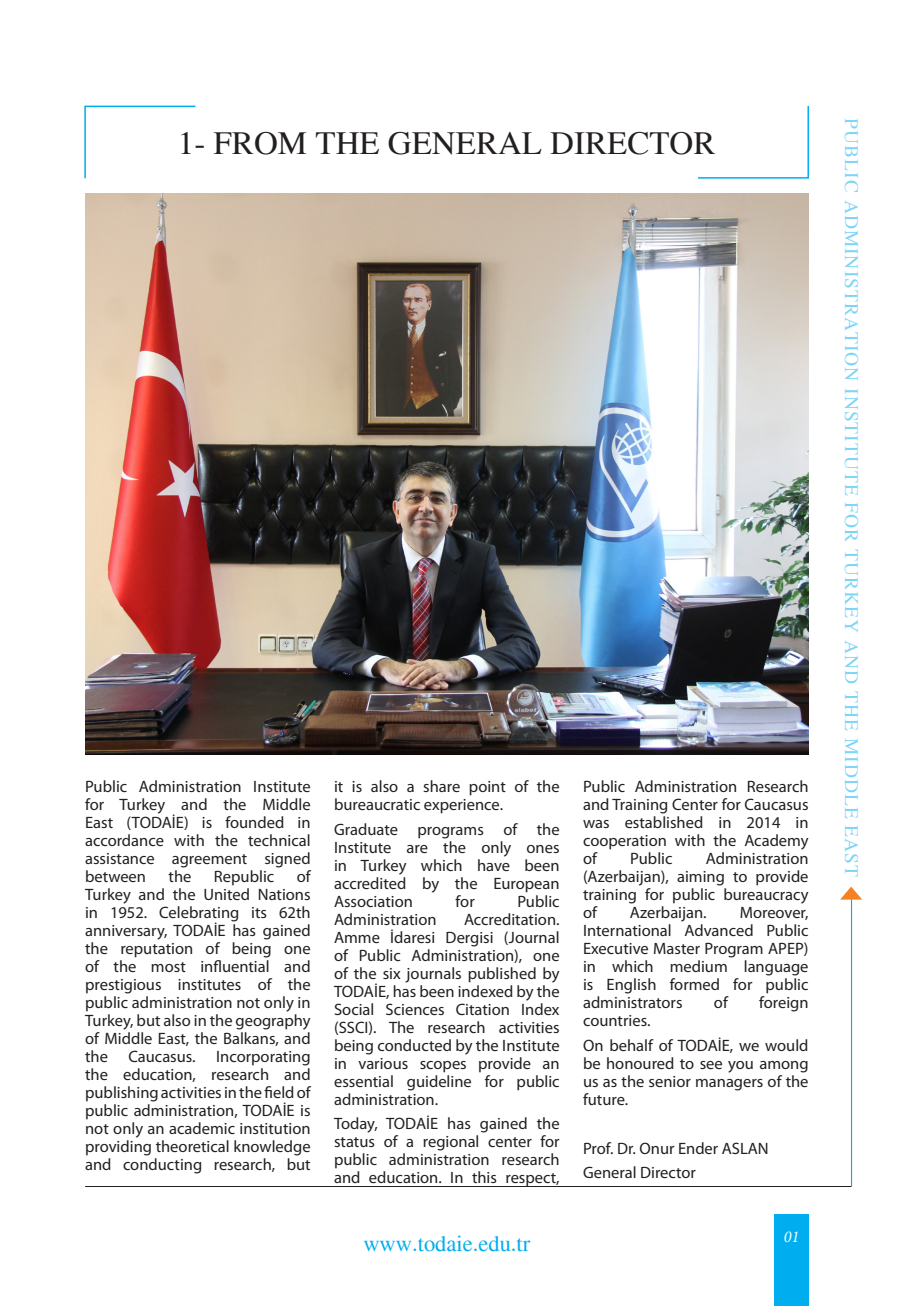
<style>
.page{position:relative;width:915px;height:1306px;background:#fff}
.page>*{position:absolute;margin:0;border:0;box-sizing:border-box;transform-origin:0 0}
.t1{font:33px "Times";color:#231f20}
.t2{font:22.5px "Times";color:#00aeef}
.t3{font:19.5px "Times";letter-spacing:.05em;color:#00aeef}
.t4{font:16.5px/18px "Myriad Pro";color:#231f20;text-align:justify}
.t5{font:italic 16.5px "Minion Pro";color:#fff}
</style>
<div class="page">
<hr style="left:85px;top:1186px;width:765px;height:1px;background:#231f20">
<hr style="left:850px;top:893px;width:1px;height:293px;background:#00aeef">
<svg style="left:840px;top:886px;width:21px;height:13px"></svg>
<div style="left:774px;top:1214px;width:34px;height:91px;background:#00aeef"></div>
<svg style="left:84px;top:105px;width:112px;height:74px"></svg>
<svg style="left:698px;top:106px;width:111px;height:73px"></svg>
<img style="left:85px;top:193px;width:723px;height:561px">
<p class="t1" style="left:178px;top:124px;width:539px">1- FROM THE GENERAL DIRECTOR</p>
<p class="t4" style="left:85px;top:777px;width:227px">Public Administration Institute for Turkey and the Middle East (TODAİE) is founded in accordance with the technical assistance agreement signed between</p>
<p class="t4" style="left:85px;top:867px;width:227px;text-indent:211px">of Turkey and the United Nations in 1952. Celebrating its 62th anniversary, TODAİE has gained the reputation of being one of the most influential and prestigious institutes of the public administration not only in Turkey, but also in the geography of Middle East, the Balkans, and the Caucasus. Incorporating the education, research and publishing activities in the field of public administration, TODAİE is not only an academic institution providing theoretical knowledge and conducting research, but</p>
<p class="t4" style="left:168px;top:867px;width:24px">the</p>
<p class="t4" style="left:214px;top:867px;width:62px">Republic</p>
<p class="t4" style="left:334px;top:777px;width:227px">it is also a share point of the bureaucratic experience.</p>
<p class="t4" style="left:334px;top:819px;width:227px">Graduate programs of the Institute are the only ones in Turkey which have been accredited by the European Association</p>
<p class="t4" style="left:455px;top:891px;width:21px">for</p>
<p class="t4" style="left:517px;top:891px;width:44px">Public</p>
<p class="t4" style="left:334px;top:909px;width:227px;text-indent:130px">Accreditation.<br>Amme İdaresi Dergisi (Journal of Public Administration), one of the six journals published by TODAİE, has been indexed by the Social Sciences Citation Index (SSCI). The research activities being conducted by the Institute in various scopes provide an essential guideline for public administration.</p>
<p class="t4" style="left:334px;top:1114px;width:227px">Today, TODAİE has gained the status of a regional center for public administration research and education. In this respect,</p>
<p class="t4" style="left:334px;top:909px;width:104px">Administration</p>
<p class="t4" style="left:583px;top:777px;width:227px">Public Administration Research and Training Center for Caucasus was established in 2014 in cooperation with the Academy of</p>
<p class="t4" style="left:583px;top:849px;width:227px;text-indent:123px">Administration (Azerbaijan), aiming to provide training for public bureaucracy of</p>
<p class="t4" style="left:630px;top:849px;width:44px">Public</p>
<p class="t4" style="left:629px;top:903px;width:78px">Azerbaijan.</p>
<p class="t4" style="left:583px;top:903px;width:227px;text-indent:157px">Moreover, International Advanced Public Executive Master Program APEP) in which medium language is English formed for public administrators</p>
<p class="t4" style="left:713px;top:993px;width:15px">of</p>
<p class="t4" style="left:759px;top:993px;width:51px">foreign</p>
<p class="t4" style="left:583px;top:1011px;width:69px">countries.</p>
<p class="t4" style="left:583px;top:1035px;width:227px">On behalf of TODAİE, we would be honoured to see you among us as the senior managers of the future.</p>
<p class="t4" style="left:583px;top:1138px;width:187px">Prof. Dr. Onur Ender ASLAN</p>
<p class="t4" style="left:583px;top:1163px;width:114px">General Director</p>
<p class="t2" style="left:363px;top:1230px;width:168px">www.todaie.edu.tr</p>
<p class="t5" style="left:783px;top:1225px;width:17px">01</p>
<p class="t3" style="left:862px;top:118px;width:760px;rotate:90deg">PUBLIC ADMINISTRATION INSTITUTE FOR TURKEY AND THE MIDDLE EAST</p>
</div>
